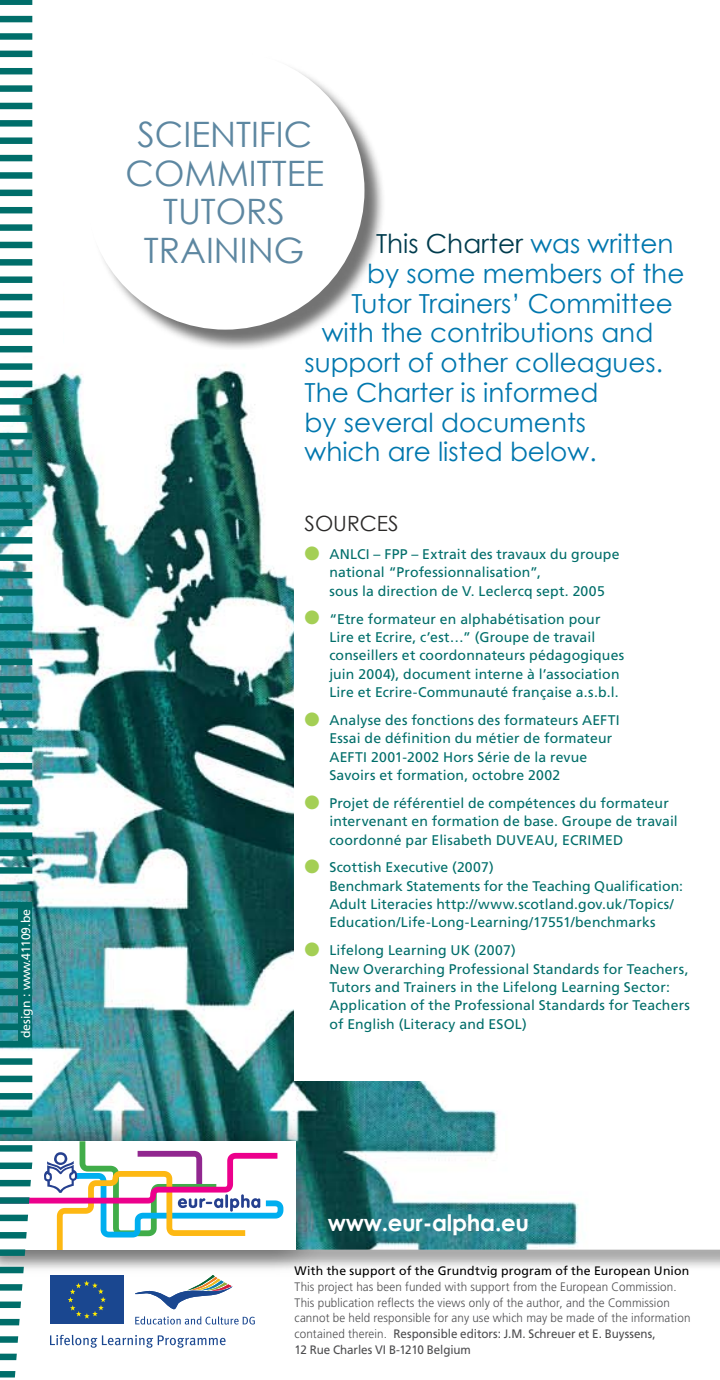
<style>
.page{position:relative;width:720px;height:1380px;background:#fff}
.page>*{position:absolute;margin:0;border:0;box-sizing:border-box;transform-origin:0 0}
.t1{font:35px "Century Gothic";color:#5d87a1}
.t2{font:26.25px "Century Gothic";color:#0077ae}
.t3{font:26.25px "Century Gothic";color:#003c4e}
.t4{font:700 22.75px "Century Gothic";letter-spacing:-.01em;color:#fff}
.t5{font:21px "Century Gothic";color:#2a2928}
.t6{font:14px/18.4px "Frutiger LT Std";letter-spacing:.01em;color:#006e6a}
.t7{font:300 12.25px/15.8px "Frutiger LT Std";letter-spacing:.01em;color:#4d4d4f;scale:.95 1}
.t8{font:12.25px "Frutiger LT Std";letter-spacing:.015em;color:#000}
.t9{font:12.25px "Frutiger LT Std";color:#fff}
.s1{color:#0077ae}
.s2{color:#a4cf55}
.s3{font-weight:400}
</style>
<div class="page">
<img style="left:32px;top:33px;width:547px;height:1216px">
<div style="left:0;top:55px;width:63px;height:301px;background:#fff"></div>
<svg style="left:50px;top:1334px;width:175px;height:13px"></svg>
<div style="left:50px;top:1275px;width:73px;height:48px;background:#1a4790"></div>
<svg style="left:68px;top:1280px;width:38px;height:38px"></svg>
<svg style="left:135px;top:1276px;width:120px;height:48px"></svg>
<div style="left:294px;top:223px;width:408px;height:857px;background:#fff"></div>
<div style="left:89px;top:53px;width:297px;height:297px;background:#000;opacity:.55"></div>
<div style="left:86px;top:51px;width:278px;height:278px;background:#fff;border-radius:50%"></div>
<div style="left:0;top:1111px;width:323px;height:165px;background:#000;opacity:.55"></div>
<div style="left:0;top:1140px;width:296px;height:109px;background:#fff"></div>
<svg style="left:32px;top:1140px;width:251px;height:109px"></svg>
<svg style="left:0;top:0;width:32px;height:1377px"></svg>
<div style="left:19px;top:906px;width:13px;height:134px;background:#006e6a"></div>
<p class="t9" style="left:19px;top:1037px;width:130px;rotate:-90deg">design : www.41109.be</p>
<h1 class="t1" style="left:137px;top:113px;width:36px">Scientific</h1>
<h1 class="t1" style="left:125px;top:152px;width:51px">Committee</h1>
<h1 class="t1" style="left:163px;top:190px;width:37px">Tutors</h1>
<h1 class="t1" style="left:144px;top:229px;width:36px">Training</h1>
<h2 class="t3" style="left:376px;top:227px;width:299px">This Charter <span class="s1">was written</span></h2>
<h2 class="t2" style="left:367px;top:257px;width:318px">by some members of the</h2>
<h2 class="t2" style="left:351px;top:287px;width:323px">Tutor Trainers’ Committee</h2>
<h2 class="t2" style="left:321px;top:317px;width:333px">with the contributions and</h2>
<h2 class="t2" style="left:304px;top:346px;width:360px">support of other colleagues.</h2>
<h2 class="t2" style="left:304px;top:376px;width:295px">The Charter is informed</h2>
<h2 class="t2" style="left:304px;top:406px;width:283px">by several documents</h2>
<h2 class="t2" style="left:304px;top:436px;width:293px">which are listed below.</h2>
<h3 class="t5" style="left:304px;top:511px;width:25px">Sources</h3>
<p class="t6" style="left:329px;top:545px;width:291px;text-indent:-25px"><span class="s2">●</span> ANLCI – FPP – Extrait des travaux du groupe national “Professionnalisation”,<br>sous la direction de V. Leclercq sept. 2005</p>
<p class="t6" style="left:329px;top:609px;width:296px;text-indent:-25px"><span class="s2">●</span> “Etre formateur en alphabétisation pour Lire et Ecrire, c’est…” (Groupe de travail conseillers et coordonnateurs pédagogiques juin 2004), document interne à l’association Lire et Ecrire-Communauté française a.s.b.l.</p>
<p class="t6" style="left:329px;top:710px;width:292px;text-indent:-25px"><span class="s2">●</span> Analyse des fonctions des formateurs AEFTI Essai de définition du métier de formateur AEFTI 2001-2002 Hors Série de la revue Savoirs et formation, octobre 2002</p>
<p class="t6" style="left:329px;top:793px;width:350px;text-indent:-25px"><span class="s2">●</span> Projet de référentiel de compétences du formateur intervenant en formation de base. Groupe de travail coordonné par Elisabeth DUVEAU, ECRIM ED</p>
<p class="t6" style="left:329px;top:858px;width:355px;text-indent:-25px"><span class="s2">●</span> Scottish Executive (2007)<br>Benchmark Statements for the Teaching Qualification:<br>Adult Literacies http://www.scotland.gov.uk/Topics/ Education/Life-Long-Learning/17551/benchmarks</p>
<p class="t6" style="left:329px;top:941px;width:362px;text-indent:-25px"><span class="s2">●</span> Lifelong Learning UK (2007)<br>New Overarching Professional Standards for Teachers, Tutors and Trainers in the Lifelong Learning Sector:<br>Application of the Professional Standards for Teachers of English (Literacy and ESOL)</p>
<h3 class="t4" style="left:327px;top:1207px;width:203px">www.eur-alpha.eu</h3>
<p class="t8" style="left:294px;top:1263px;width:396px">With the support of the Grundtvig program of the European Union</p>
<p class="t7" style="left:294px;top:1278px;width:418px">This project has been funded with support from the European Commission.<br>This publication reflects the views only of the author, and the Commission cannot be held responsible for any use which may be made of the information contained therein. <span class="s3">Responsible editors: J.M . Schreuer et E. Buyssens,<br>12 Rue Charles VI B-1210 Belgium</span></p>
</div>
